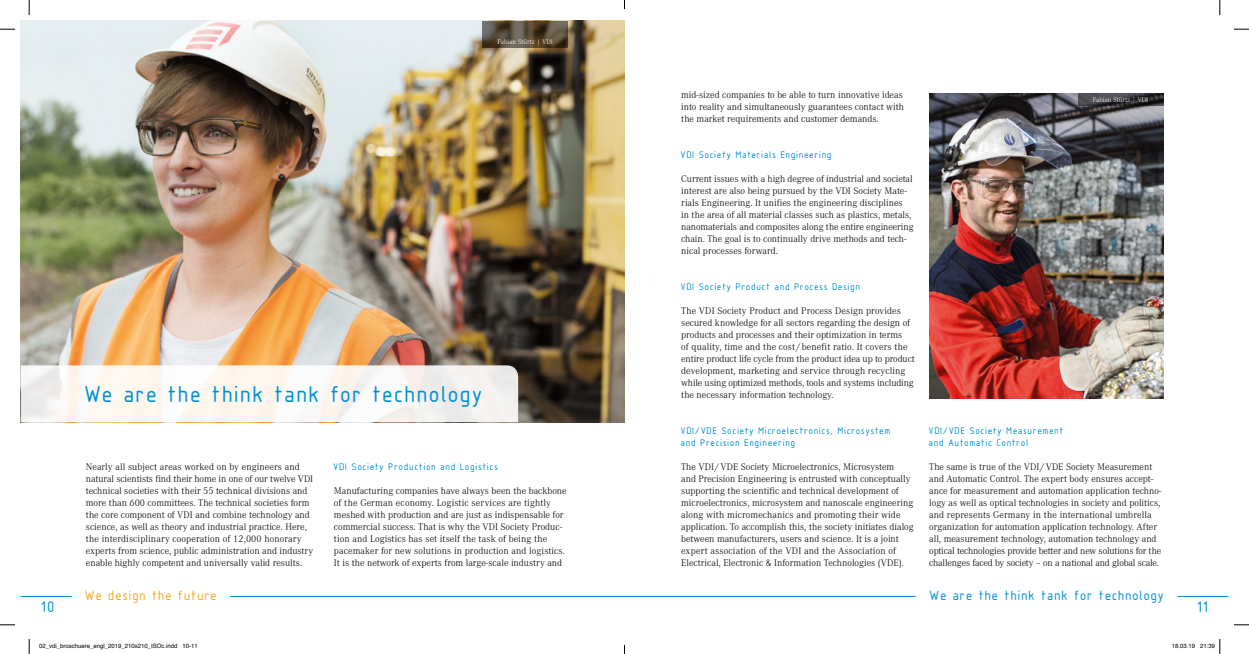
<style>
.page{position:relative;width:1249px;height:654px;background:#fff}
.page>*{position:absolute;margin:0;border:0;box-sizing:border-box;transform-origin:0 0}
.t1{font:24px "Isonorm 3098 LW20";letter-spacing:-.015em;color:#0090d6}
.t2{font:16px "Isonorm 3098 LW20";color:#0090d6}
.t3{font:14px "Isonorm 3098 LW20";letter-spacing:-.01em;color:#0090d6}
.t4{font:14px "Isonorm 3098 LW20";letter-spacing:-.01em;color:#f7a721}
.t5{font:300 10px/12px "Corporate A";color:#000}
.t6{font:10px/12px "Isonorm 3098 LW20";color:#0090d6}
.t7{font:300 7px "Corporate A";color:#fff}
.t8{font:6px "Helvetica";color:#000}
</style>
<div class="page">
<img style="left:21px;top:21px;width:603px;height:401px">
<img style="left:929px;top:93px;width:234px;height:305px">
<svg style="left:21px;top:365px;width:497px;height:57px"></svg>
<svg style="left:483px;top:21px;width:85px;height:27px;background:#594e3b"></svg>
<svg style="left:1078px;top:93px;width:85px;height:13px"></svg>
<hr style="left:21px;top:596px;width:51px;height:1px;background:#0090d6">
<hr style="left:230px;top:596px;width:394px;height:1px;background:#0090d6">
<hr style="left:624px;top:596px;width:292px;height:1px;background:#0090d6">
<hr style="left:1177px;top:596px;width:51px;height:1px;background:#0090d6">
<svg style="left:0;top:29px;width:15px;height:1px"></svg>
<svg style="left:1234px;top:29px;width:15px;height:1px"></svg>
<svg style="left:0;top:624px;width:15px;height:1px"></svg>
<svg style="left:1234px;top:624px;width:15px;height:1px"></svg>
<svg style="left:29px;top:0;width:1px;height:15px"></svg>
<svg style="left:29px;top:639px;width:1px;height:15px"></svg>
<svg style="left:1219px;top:0;width:2px;height:15px"></svg>
<svg style="left:1219px;top:639px;width:2px;height:15px"></svg>
<p class="t7" style="left:498px;top:37px;width:57px">Fabian Stürtz | VDI</p>
<h1 class="t1" style="left:86px;top:381px;width:402px">We are the think tank for technology</h1>
<p class="t5" style="left:86px;top:460px;width:229px">Nearly all subject areas worked on by engineers and natural scientists find their home in one of our twelve VDI technical societies with their 55 technical divisions and more than 600 committees. The technical societies form the core component of VDI and combine technology and science, as well as theory and industrial practice. Here, the interdisciplinary cooperation of 12,000 honorary experts from science, public administration and industry enable highly competent and universally valid results.</p>
<p class="t6" style="left:334px;top:461px;width:167px">VDI Society Production and Logistics</p>
<p class="t5" style="left:334px;top:484px;width:234px">Manufacturing companies have always been the backbone of the German economy. Logistic services are tightly meshed with production and are just as indispensable for commercial success. That is why the VDI Society Produc&shy;tion and Logistics has set itself the task of being the pacemaker for new solutions in production and logistics.<br>It is the network of experts from large-scale industry and</p>
<p class="t5" style="left:681px;top:88px;width:224px">mid-sized companies to be able to turn innovative ideas into reality and simultaneously guarantees contact with the market requirements and customer demands.</p>
<p class="t6" style="left:681px;top:149px;width:153px">VDI Society Materials Engineering</p>
<p class="t5" style="left:681px;top:172px;width:234px">Current issues with a high degree of industrial and societal interest are also being pursued by the VDI Society Mate&shy;rials Engineering. It unifies the engineering disciplines<br>in the area of all material classes such as plastics, metals, nanomaterials and composites along the entire engineering chain. The goal is to continually drive methods and tech&shy;nical processes forward.</p>
<p class="t6" style="left:681px;top:281px;width:182px">VDI Society Product and Process Design</p>
<p class="t5" style="left:681px;top:304px;width:235px">The VDI Society Product and Process Design provides secured knowledge for all sectors regarding the design of products and processes and their optimization in terms<br>of quality, time and the cost / benefit ratio. It covers the entire product life cycle from the product idea up to product development, marketing and service through recycling while using optimized methods, tools and systems including the necessary information technology.</p>
<p class="t6" style="left:681px;top:425px;width:212px">VDI/VDE Society Microelectronics, Microsystem and Precision Engineering</p>
<p class="t5" style="left:681px;top:460px;width:234px">The VDI / VDE Society Microelectronics, Microsystem<br>and Precision Engineering is entrusted with conceptually supporting the scientific and technical development of microelectronics, microsystem and nanoscale engineering along with micromechanics and promoting their wide application. To accomplish this, the society initiates dialog between manufacturers, users and science. It is a joint expert association of the VDI and the Association of Electrical, Electronic &amp; Information Technologies (VDE).</p>
<p class="t7" style="left:1093px;top:95px;width:57px">Fabian Stürtz | VDI</p>
<p class="t6" style="left:929px;top:425px;width:137px">VDI/VDE Society Measurement and Automatic Control</p>
<p class="t5" style="left:929px;top:460px;width:234px">The same is true of the VDI / VDE Society Measurement and Automatic Control. The expert body ensures accept&shy;ance for measurement and automation application techno&shy;logy as well as optical technologies in society and politics, and represents Germany in the international umbrella organization for automation application technology. After all, measurement technology, automation technology and optical technologies provide better and new solutions for the challenges faced by society – on a national and global scale.</p>
<h3 class="t4" style="left:86px;top:588px;width:134px">We design the future</h3>
<h3 class="t3" style="left:930px;top:588px;width:237px">We are the think tank for technology</h3>
<h2 class="t2" style="left:42px;top:598px;width:16px">10</h2>
<h2 class="t2" style="left:1198px;top:598px;width:14px">11</h2>
<p class="t8" style="left:39px;top:641px;width:160px">02_vdi_broschuere_engl_2019_210x210_ISOc.indd 10-11</p>
<p class="t8" style="left:1172px;top:641px;width:45px">18.03.19 21:39</p>
</div>
